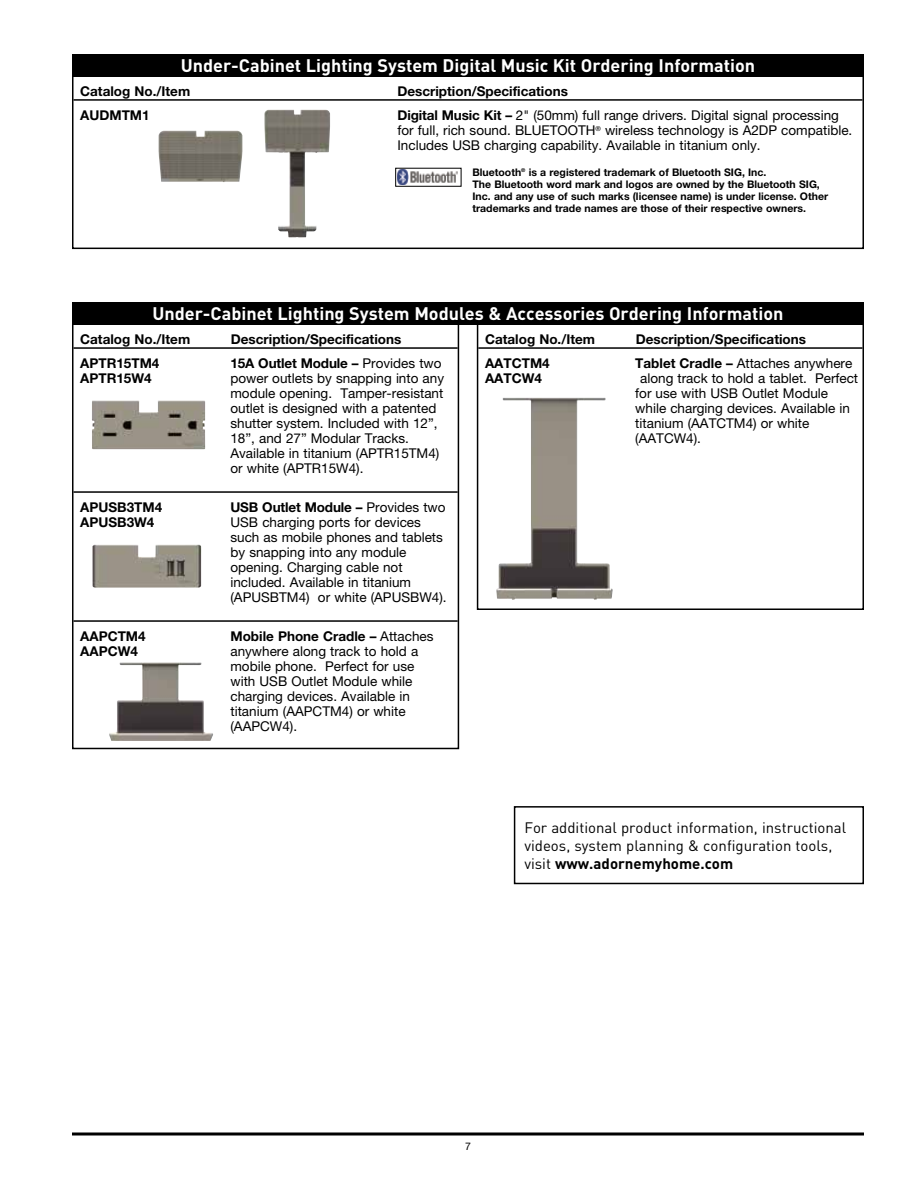
<style>
.page{position:relative;width:918px;height:1188px;background:#fff}
.page>*{position:absolute;margin:0;border:0;box-sizing:border-box;transform-origin:0 0}
.t1{font:700 18px "DIN Pro";color:#fff}
.t2{font:15px/18px "DIN Pro";color:#000}
.t3{font:13.5px/15px "Helvetica Neue";color:#000}
.t4{font:700 13.5px "Helvetica Neue";color:#000}
.t5{font:700 10.5px/12px "Helvetica Neue";color:#000}
.t6{font:10.5px "Helvetica Neue";color:#000}
.s1{font-weight:700}
.s2{font-weight:400}
</style>
<div class="page">
<svg style="left:72px;top:1132px;width:792px;height:4px;background:#3f3f3f"></svg>
<hr style="left:478px;top:347px;width:384px;height:2px;background:#000">
<div style="left:477px;top:302px;width:387px;height:308px;border:2px solid #000"></div>
<hr style="left:74px;top:347px;width:384px;height:2px;background:#000">
<hr style="left:74px;top:491px;width:384px;height:2px;background:#000">
<hr style="left:74px;top:620px;width:384px;height:2px;background:#000">
<div style="left:72px;top:302px;width:387px;height:447px;border:2px solid #000"></div>
<div style="left:72px;top:302px;width:792px;height:22px;background:#000"></div>
<img style="left:92px;top:400px;width:113px;height:49px">
<img style="left:92px;top:545px;width:109px;height:43px">
<img style="left:109px;top:663px;width:104px;height:78px">
<img style="left:496px;top:398px;width:117px;height:201px">
<div style="left:514px;top:806px;width:350px;height:78px;border:2px solid #000"></div>
<hr style="left:74px;top:99px;width:788px;height:2px;background:#000">
<div style="left:72px;top:54px;width:792px;height:195px;border:2px solid #000"></div>
<div style="left:72px;top:54px;width:792px;height:22px;background:#000"></div>
<img style="left:264px;top:110px;width:66px;height:127px">
<img style="left:158px;top:131px;width:85px;height:51px">
<img style="left:398px;top:170px;width:60px;height:14px">
<div style="left:395px;top:168px;width:66px;height:19px;border:1px solid #000"></div>
<h1 class="t1" style="left:181px;top:53px;width:576px">Under-Cabinet Lighting System Digital Music Kit Ordering Information</h1>
<p class="t4" style="left:80px;top:83px;width:112px">Catalog No./Item</p>
<p class="t4" style="left:398px;top:83px;width:172px">Description/Specifications</p>
<p class="t4" style="left:80px;top:107px;width:71px">AUDMTM1</p>
<p class="t3" style="left:398px;top:108px;width:456px"><span class="s1">Digital Music Kit –</span> 2" (50mm) full range drivers. Digital signal processing for full, rich sound. BLUETOOTH<sup>®</sup> wireless technology is A2DP compatible.<br>Includes USB charging capability. Available in titanium only.</p>
<p class="t5" style="left:473px;top:166px;width:357px">Bluetooth<sup>®</sup> is a registered trademark of Bluetooth SIG, Inc.<br>The Bluetooth word mark and logos are owned by the Bluetooth SIG, Inc. and any use of such marks (licensee name) is under license. Other trademarks and trade names are those of their respective owners.</p>
<h1 class="t1" style="left:152px;top:301px;width:633px">Under-Cabinet Lighting System Modules &amp; Accessories Ordering Information</h1>
<p class="t4" style="left:80px;top:331px;width:112px">Catalog No./Item</p>
<p class="t4" style="left:231px;top:331px;width:172px">Description/Specifications</p>
<p class="t4" style="left:80px;top:355px;width:81px">APTR15TM4</p>
<p class="t4" style="left:230px;top:355px;width:213px">15A Outlet Module – <span class="s2">Provides two</span></p>
<p class="t4" style="left:80px;top:370px;width:73px">APTR15W4</p>
<p class="t3" style="left:230px;top:371px;width:215px">power outlets by snapping into any module opening. Tamper-resistant outlet is designed with a patented shutter system. Included with 12”,<br>18”, and 27” Modular Tracks.<br>Available in titanium (APTR15TM4) or white (APTR15W4).</p>
<p class="t4" style="left:80px;top:499px;width:84px">APUSB3TM4</p>
<p class="t4" style="left:230px;top:499px;width:217px">USB Outlet Module – <span class="s2">Provides two</span></p>
<p class="t4" style="left:80px;top:514px;width:76px">APUSB3W4</p>
<p class="t3" style="left:230px;top:515px;width:218px">USB charging ports for devices such as mobile phones and tablets by snapping into any module opening. Charging cable not included. Available in titanium (APUSBTM4) or white (APUSBW4).</p>
<p class="t4" style="left:80px;top:628px;width:67px">AAPCTM4</p>
<p class="t4" style="left:230px;top:628px;width:205px">Mobile Phone Cradle – <span class="s2">Attaches</span></p>
<p class="t4" style="left:80px;top:643px;width:59px">AAPCW4</p>
<p class="t3" style="left:230px;top:644px;width:189px">anywhere along track to hold a mobile phone. Perfect for use with USB Outlet Module while charging devices. Available in titanium (AAPCTM4) or white (AAPCW4).</p>
<p class="t4" style="left:485px;top:331px;width:112px">Catalog No./Item</p>
<p class="t4" style="left:636px;top:331px;width:172px">Description/Specifications</p>
<p class="t4" style="left:485px;top:355px;width:66px">AATCTM4</p>
<p class="t3" style="left:635px;top:356px;width:219px"><span class="s1">Tablet Cradle –</span> Attaches anywhere</p>
<p class="t4" style="left:485px;top:370px;width:58px">AATCW4</p>
<p class="t3" style="left:635px;top:371px;width:224px;text-indent:5px">along track to hold a tablet. Perfect for use with USB Outlet Module while charging devices. Available in titanium (AATCTM4) or white (AATCW4).</p>
<p class="t2" style="left:524px;top:818px;width:323px">For additional product information, instructional videos, system planning &amp; configuration tools, visit <span class="s1">www.adornemyhome.com</span></p>
<p class="t6" style="left:465px;top:1140px;width:7px">7</p>
</div>
